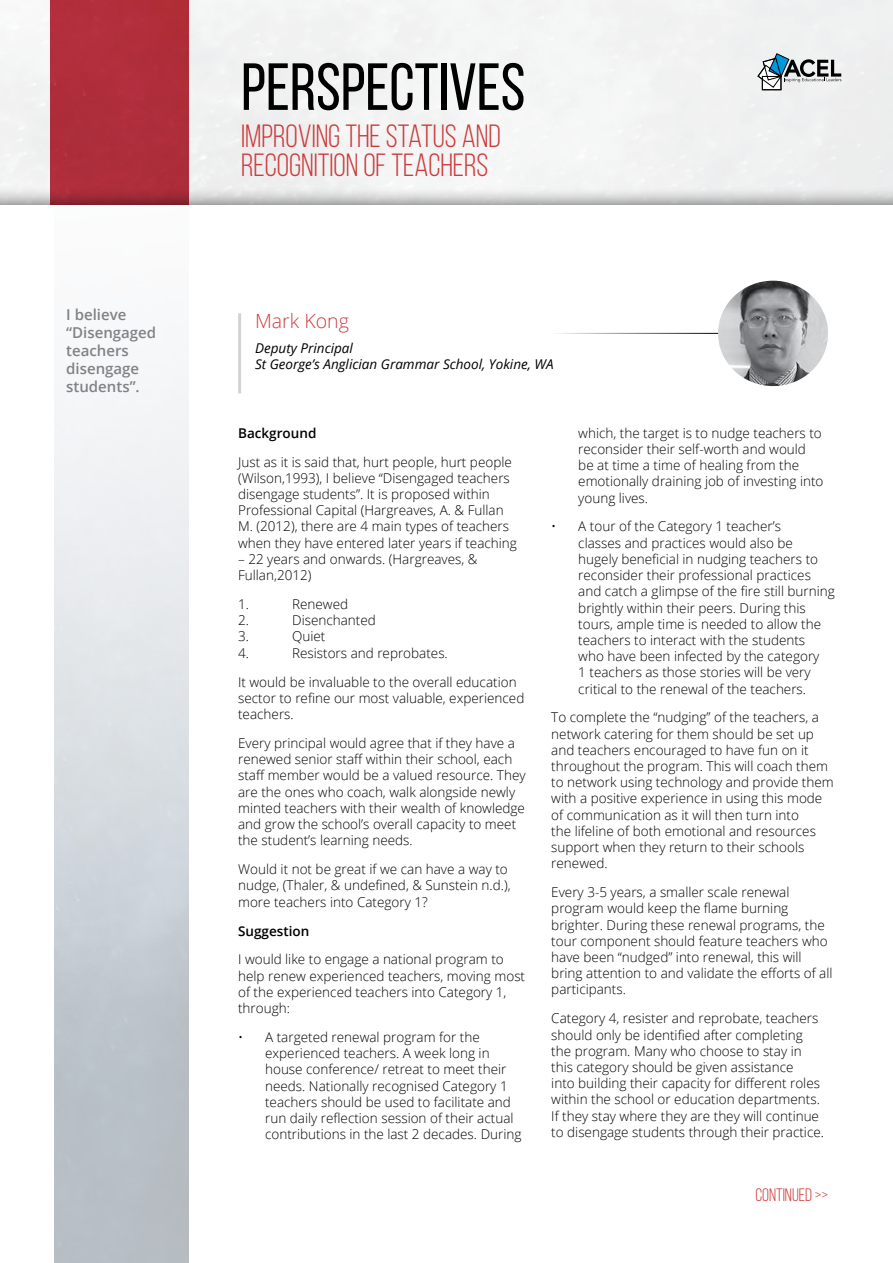
<style>
.page{position:relative;width:893px;height:1263px;background:#fff}
.page>*{position:absolute;margin:0;border:0;box-sizing:border-box;transform-origin:0 0}
.t1{font:66.45px "Bebas Neue";color:#000}
.t2{font:32.1px/28.5px "Bebas Neue";color:#cd3c3d}
.t3{font:300 19.5px "Open Sans";color:#cd3c3d}
.t4{font:18px "Bebas Neue";color:#cd3c3d}
.t5{font:600 15px/18px "Open Sans";color:#808285}
.t6{font:300 13.5px/16.2px "Open Sans";color:#000}
.t7{font:italic 13.5px/16.2px "Open Sans";color:#000}
.t8{font:600 13.5px "Open Sans";color:#000}
</style>
<div class="page">
<div style="left:0;top:0;width:893px;height:206px;background:#000;opacity:.75"></div>
<hr style="left:238px;top:313px;width:3px;height:80px;background:#d1d3d4">
<hr style="left:550px;top:333px;width:223px;height:1px;background:#000">
<img style="left:718px;top:281px;width:110px;height:105px">
<svg style="left:757px;top:53px;width:84px;height:37px"></svg>
<p class="t5" style="left:66px;top:305px;width:91px">I believe “Disengaged teachers disengage students”.</p>
<h1 class="t1" style="left:241px;top:51px;width:286px">PERSPECTIVES</h1>
<h2 class="t2" style="left:241px;top:122px;width:261px">IMPROVING THE STATUS AND<br>RECOGNITION OF TEACHERS</h2>
<h3 class="t3" style="left:255px;top:308px;width:95px">Mark Kong</h3>
<p class="t7" style="left:255px;top:339px;width:300px">Deputy Principal<br>St George’s Anglician Grammar School, Yokine, WA</p>
<p class="t8" style="left:238px;top:423px;width:80px">Background</p>
<p class="t6" style="left:238px;top:453px;width:280px">Just as it is said that, hurt people, hurt people (Wilson,1993), I believe “Disengaged teachers disengage students”. It is proposed within Professional Capital (Hargreaves, A. &amp; Fullan M. (2012), there are 4 main types of teachers when they have entered later years if teaching</p>
<p class="t6" style="left:238px;top:550px;width:241px">– 22 years and onwards. (Hargreaves, &amp;<br>Fullan,2012)</p>
<p class="t6" style="left:238px;top:596px;width:12px">1.</p>
<p class="t6" style="left:292px;top:596px;width:58px">Renewed</p>
<p class="t6" style="left:238px;top:612px;width:12px">2.</p>
<p class="t6" style="left:292px;top:612px;width:85px">Disenchanted</p>
<p class="t6" style="left:238px;top:628px;width:12px">3.</p>
<p class="t6" style="left:292px;top:628px;width:35px">Quiet</p>
<p class="t6" style="left:238px;top:644px;width:12px">4.</p>
<p class="t6" style="left:238px;top:638px;width:280px;line-height:29px;text-indent:54px">Resistors and reprobates.<br>It would be invaluable to the overall education</p>
<p class="t6" style="left:238px;top:689px;width:288px">sector to refine our most valuable, experienced teachers.</p>
<p class="t6" style="left:238px;top:735px;width:289px">Every principal would agree that if they have a renewed senior staff within their school, each staff member would be a valued resource. They are the ones who coach, walk alongside newly minted teachers with their wealth of knowledge and grow the school’s overall capacity to meet the student’s learning needs.</p>
<p class="t6" style="left:238px;top:861px;width:274px">Would it not be great if we can have a way to nudge, (Thaler, &amp; undefined, &amp; Sunstein n.d.), more teachers into Category 1?</p>
<p class="t8" style="left:238px;top:921px;width:73px">Suggestion</p>
<p class="t6" style="left:238px;top:951px;width:288px">I would like to engage a national program to help renew experienced teachers, moving most of the experienced teachers into Category 1, through:</p>
<p class="t6" style="left:265px;top:1029px;width:258px;text-indent:-27px">• A targeted renewal program for the experienced teachers. A week long in house conference/ retreat to meet their needs. Nationally recognised Category 1 teachers should be used to facilitate and run daily reflection session of their actual contributions in the last 2 decades. During</p>
<p class="t6" style="left:578px;top:424px;width:247px">which, the target is to nudge teachers to reconsider their self-worth and would be at time a time of healing from the emotionally draining job of investing into young lives.</p>
<p class="t6" style="left:578px;top:518px;width:258px;text-indent:-27px">• A tour of the Category 1 teacher’s<br>classes and practices would also be hugely beneficial in nudging teachers to reconsider their professional practices and catch a glimpse of the fire still burning brightly within their peers. During this tours, ample time is needed to allow the teachers to interact with the students<br>who have been infected by the category<br>1 teachers as those stories will be very critical to the renewal of the teachers.</p>
<p class="t6" style="left:551px;top:709px;width:284px">To complete the “nudging” of the teachers, a network catering for them should be set up and teachers encouraged to have fun on it throughout the program. This will coach them to network using technology and provide them with a positive experience in using this mode of communication as it will then turn into<br>the lifeline of both emotional and resources support when they return to their schools renewed.</p>
<p class="t6" style="left:551px;top:884px;width:283px">Every 3-5 years, a smaller scale renewal program would keep the flame burning brighter. During these renewal programs, the tour component should feature teachers who have been “nudged” into renewal, this will bring attention to and validate the efforts of all participants.</p>
<p class="t6" style="left:551px;top:1010px;width:274px">Category 4, resister and reprobate, teachers should only be identified after completing the program. Many who choose to stay in this category should be given assistance<br>into building their capacity for different roles within the school or education departments.<br>If they stay where they are they will continue to disengage students through their practice.</p>
<h3 class="t4" style="left:755px;top:1185px;width:74px">CONTINUED &gt;&gt;</h3>
</div>
